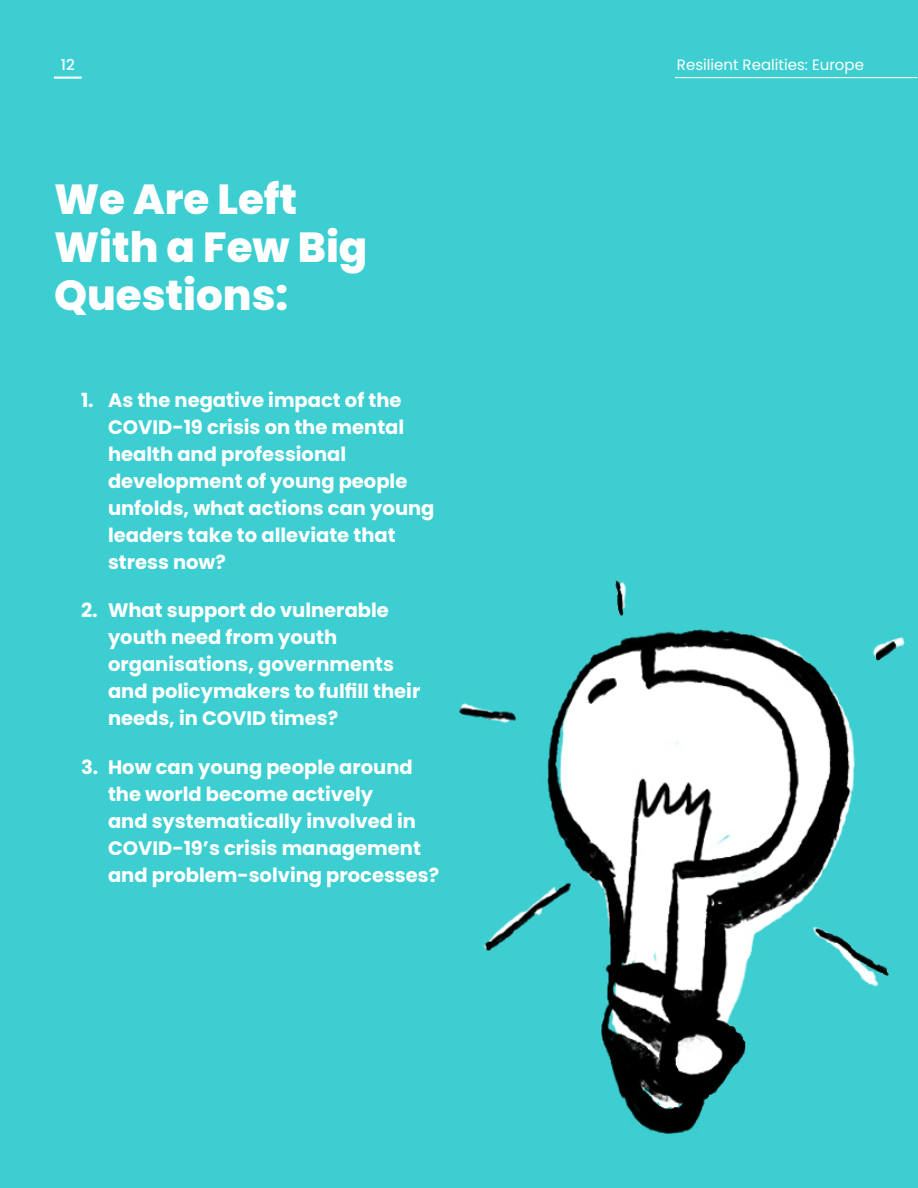
<style>
.page{position:relative;width:918px;height:1188px;background:#3dced1}
.page>*{position:absolute;margin:0;border:0;box-sizing:border-box;transform-origin:0 0}
.t1{font:800 42px/48px "Poppins";color:#fff}
.t2{font:700 19.5px/27px "Poppins";color:#fff}
.t3{font:15px "Poppins";color:#fff}
.t4{font:500 15px "Poppins";color:#fff}
</style>
<div class="page">
<img style="left:459px;top:580px;width:445px;height:554px">
<hr style="left:54px;top:77px;width:28px;height:2px;background:#fff">
<hr style="left:675px;top:77px;width:242px;height:1px;background:#fff">
<p class="t4" style="left:61px;top:56px;width:15px">12</p>
<p class="t3" style="left:677px;top:56px;width:189px">Resilient Realities: Europe</p>
<h1 class="t1" style="left:54px;top:176px;width:315px">We Are Left<br>With a Few Big<br>Questions:</h1>
<p class="t2" style="left:108px;top:387px;width:328px;text-indent:-27px">1. As the negative impact of the<br>COVID-19 crisis on the mental health and professional development of young people unfolds, what actions can young leaders take to alleviate that stress now?</p>
<p class="t2" style="left:108px;top:597px;width:314px;text-indent:-27px">2. What support do vulnerable youth need from youth organisations, governments and policymakers to fulfill their needs, in COVID times?</p>
<p class="t2" style="left:108px;top:753px;width:333px;text-indent:-27px">3. How can young people around the world become actively<br>and systematically involved in<br>COVID-19’s crisis management and problem-solving processes?</p>
</div>
